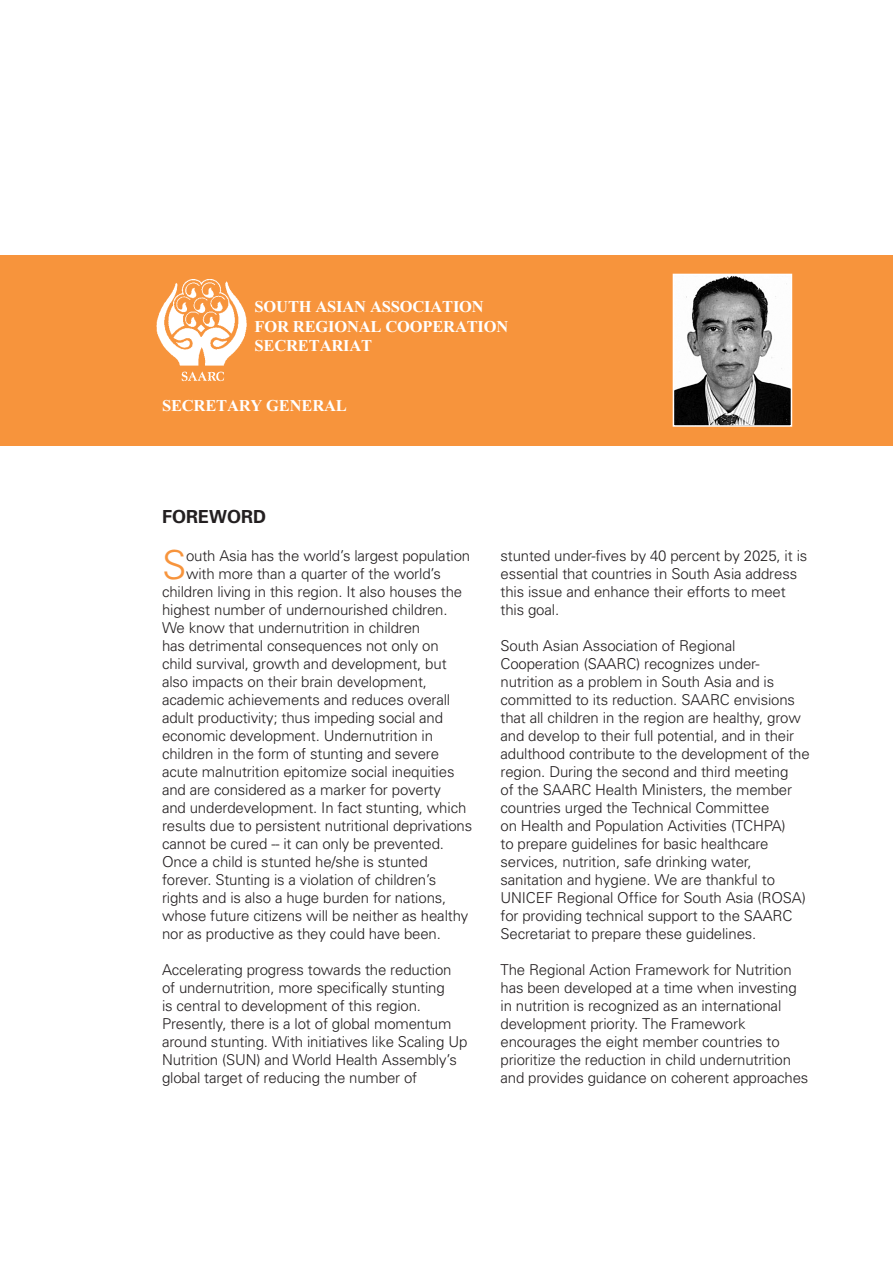
<style>
.page{position:relative;width:893px;height:1263px;background:#fff}
.page>*{position:absolute;margin:0;border:0;box-sizing:border-box;transform-origin:0 0}
.t1{font:300 39.9px "Univers";color:#f7943c}
.t2{font:700 18px "Univers";color:#231f20}
.t3{font:700 16.5px/19.5px "Times New Roman";letter-spacing:-.01em;color:#fff}
.t4{font:300 15px/18px "Univers";letter-spacing:-.01em;color:#231f20}
</style>
<div class="page">
<div style="left:0;top:255px;width:893px;height:190px;background:#f7943c"></div>
<img style="left:156px;top:279px;width:91px;height:103px">
<img style="left:676px;top:277px;width:113px;height:147px">
<div style="left:673px;top:274px;width:119px;height:153px;border:2px solid #fff"></div>
<p class="t3" style="left:255px;top:297px;width:255px">SOUTH ASIAN ASSOCIATION<br>FOR REGIONAL COOPERATION<br>SECRETARIAT</p>
<p class="t3" style="left:162px;top:396px;width:186px">SECRETARY GENERAL</p>
<p class="t2" style="left:162px;top:506px;width:106px">FOREWORD</p>
<p class="t1" style="left:162px;top:541px;width:26px">S</p>
<p class="t4" style="left:186px;top:547px;width:286px">outh Asia has the world’s largest population</p>
<p class="t4" style="left:186px;top:565px;width:256px">with more than a quarter of the world’s</p>
<p class="t4" style="left:162px;top:583px;width:302px">children living in this region. It also houses the</p>
<p class="t4" style="left:162px;top:601px;width:287px">highest number of undernourished children.</p>
<p class="t4" style="left:162px;top:619px;width:260px">We know that undernutrition in children</p>
<p class="t4" style="left:162px;top:637px;width:278px">has detrimental consequences not only on</p>
<p class="t4" style="left:162px;top:655px;width:286px">child survival, growth and development, but</p>
<p class="t4" style="left:162px;top:673px;width:267px">also impacts on their brain development,</p>
<p class="t4" style="left:162px;top:691px;width:290px">academic achievements and reduces overall</p>
<p class="t4" style="left:162px;top:709px;width:283px">adult productivity; thus impeding social and</p>
<p class="t4" style="left:162px;top:727px;width:273px">economic development. Undernutrition in</p>
<p class="t4" style="left:162px;top:745px;width:279px">children in the form of stunting and severe</p>
<p class="t4" style="left:162px;top:763px;width:294px">acute malnutrition epitomize social inequities</p>
<p class="t4" style="left:162px;top:781px;width:280px">and are considered as a marker for poverty</p>
<p class="t4" style="left:162px;top:799px;width:306px">and underdevelopment. In fact stunting, which</p>
<p class="t4" style="left:162px;top:817px;width:312px">results due to persistent nutritional deprivations</p>
<p class="t4" style="left:162px;top:835px;width:284px">cannot be cured -- it can only be prevented.</p>
<p class="t4" style="left:162px;top:853px;width:267px">Once a child is stunted he/she is stunted</p>
<p class="t4" style="left:162px;top:871px;width:276px">forever. Stunting is a violation of children’s</p>
<p class="t4" style="left:162px;top:889px;width:286px">rights and is also a huge burden for nations,</p>
<p class="t4" style="left:162px;top:907px;width:308px">whose future citizens will be neither as healthy</p>
<p class="t4" style="left:162px;top:925px;width:280px">nor as productive as they could have been.</p>
<p class="t4" style="left:162px;top:961px;width:307px">Accelerating progress towards the reduction of undernutrition, more specifically stunting<br>is central to development of this region.<br>Presently, there is a lot of global momentum around stunting. With initiatives like Scaling Up Nutrition (SUN) and World Health Assembly’s global target of reducing the number of</p>
<p class="t4" style="left:500px;top:547px;width:308px">stunted under-fives by 40 percent by 2025, it is essential that countries in South Asia address this issue and enhance their efforts to meet this goal.</p>
<p class="t4" style="left:500px;top:637px;width:311px">South Asian Association of Regional Cooperation (SAARC) recognizes under&shy;nutrition as a problem in South Asia and is committed to its reduction. SAARC envisions that all children in the region are healthy, grow and develop to their full potential, and in their adulthood contribute to the development of the region. During the second and third meeting<br>of the SAARC Health Ministers, the member countries urged the Technical Committee<br>on Health and Population Activities (TCHPA)<br>to prepare guidelines for basic healthcare services, nutrition, safe drinking water, sanitation and hygiene. We are thankful to UNICEF Regional Office for South Asia (ROSA) for providing technical support to the SAARC Secretariat to prepare these guidelines.</p>
<p class="t4" style="left:500px;top:961px;width:309px">The Regional Action Framework for Nutrition has been developed at a time when investing in nutrition is recognized as an international development priority. The Framework encourages the eight member countries to prioritize the reduction in child undernutrition and provides guidance on coherent approaches</p>
</div>
